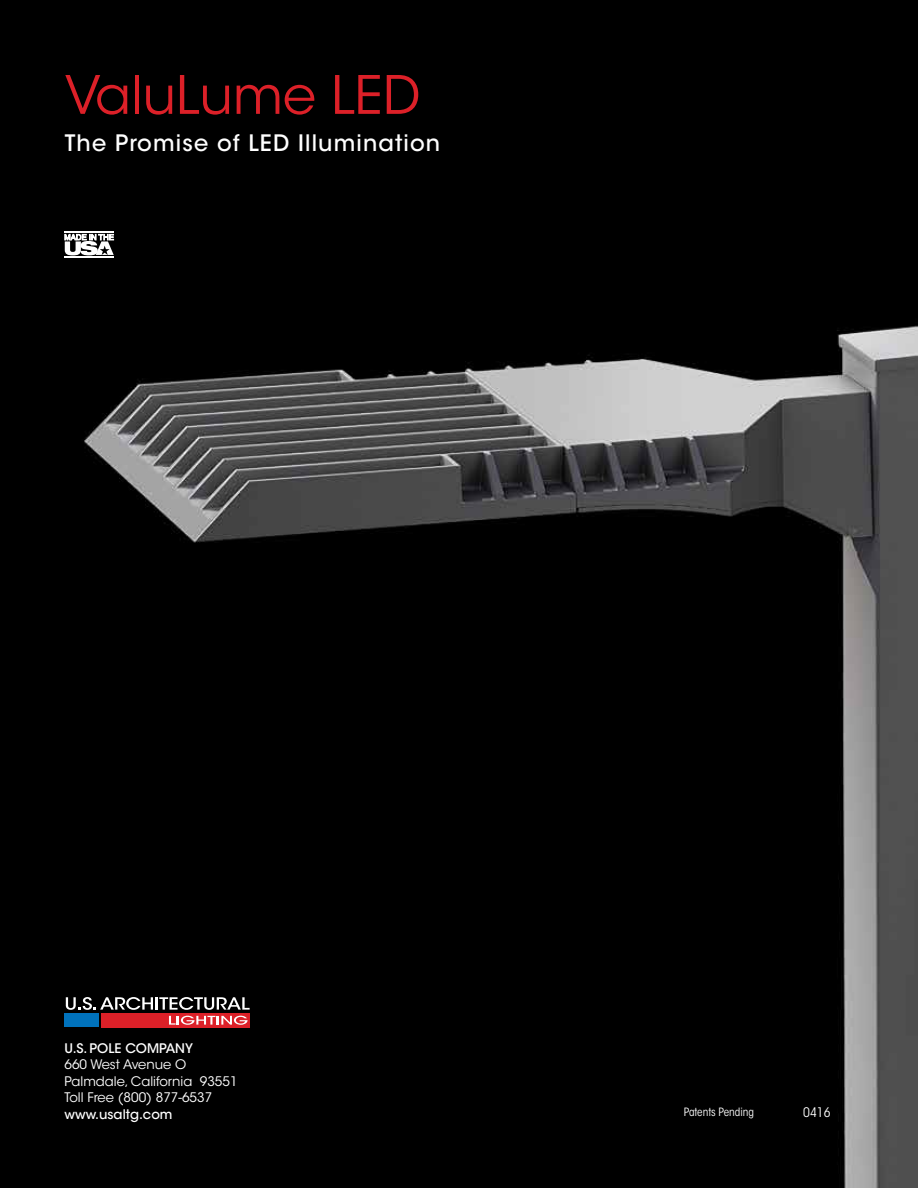
<style>
.page{position:relative;width:918px;height:1188px;background:#fff}
.page>*{position:absolute;margin:0;border:0;box-sizing:border-box;transform-origin:0 0}
.t1{font:52.5px "ITC Avant Garde Std";color:#dc2028}
.t2{font:500 22.5px "ITC Avant Garde Std";letter-spacing:.05em;color:#fff}
.t3{font:13.05px/16.5px "ITC Avant Garde Std";color:#fff}
.t4{font:500 13.05px "ITC Avant Garde Std";color:#fff}
.t5{font:condensed 13.05px "ITC Avant Garde Std";color:#fff}
.t6{font:condensed 11.4px "ITC Avant Garde Std";color:#fff}
</style>
<div class="page">
<img style="left:0;top:0;width:918px;height:1188px">
<hr style="left:65px;top:257px;width:49px;height:1px;background:#fff">
<svg style="left:64px;top:231px;width:50px;height:24px"></svg>
<div style="left:101px;top:1013px;width:149px;height:14px;background:#dc2028"></div>
<div style="left:64px;top:1013px;width:35px;height:14px;background:#0072bc"></div>
<svg style="left:169px;top:1016px;width:79px;height:9px"></svg>
<svg style="left:66px;top:997px;width:184px;height:13px"></svg>
<h1 class="t1" style="left:65px;top:63px;width:357px">ValuLume LED</h1>
<h2 class="t2" style="left:65px;top:129px;width:377px">The Promise of LED Illumination</h2>
<p class="t4" style="left:64px;top:1040px;width:130px">U.S. POLE COMPANY</p>
<p class="t3" style="left:64px;top:1057px;width:175px">660 West Avenue O<br>Palmdale, California 93551<br>Toll Free (800) 877-6537</p>
<p class="t4" style="left:64px;top:1106px;width:110px">www.usaltg.com</p>
<p class="t6" style="left:684px;top:1105px;width:72px">Patents Pending</p>
<p class="t5" style="left:803px;top:1104px;width:29px">0416</p>
</div>
